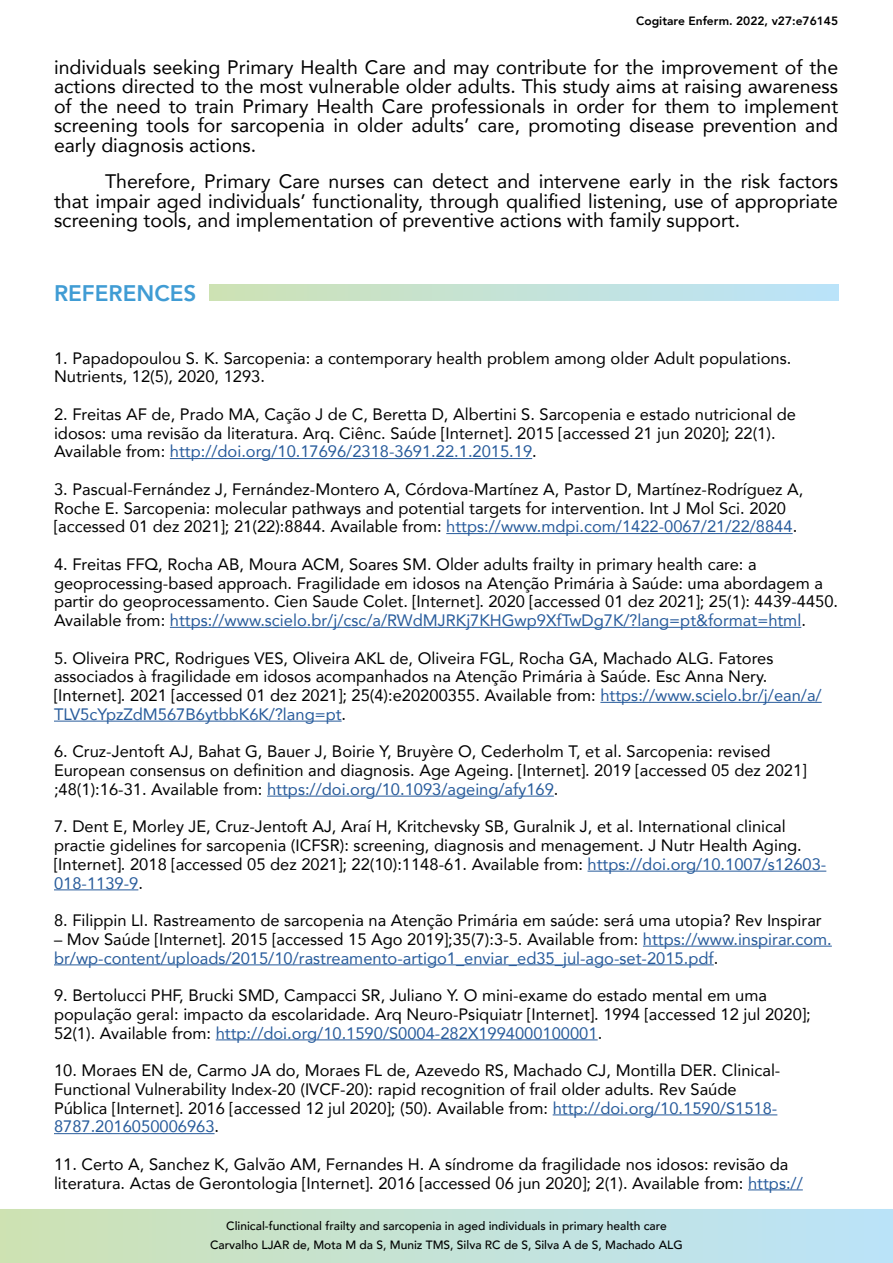
<style>
.page{position:relative;width:893px;height:1263px;background:#fff}
.page>*{position:absolute;margin:0;border:0;box-sizing:border-box;transform-origin:0 0}
.t1{font:800 22.5px "Avenir";color:#409cd4}
.t2{font:19.5px/19.5px "Avenir";color:#000;text-align:justify}
.t3{font:16.5px/18.8px "Avenir";color:#000}
.t4{font:16.5px/18.8px "Avenir";color:#275b9b}
.t5{font:500 12px/18.6px "Avenir";color:#000;text-align:center}
.t6{font:800 12px "Avenir";color:#000}
.s1{color:#275b9b}
.s2{color:#000}
</style>
<div class="page">
<svg style="left:0;top:1209px;width:893px;height:54px;background:#c4e2d6"></svg>
<div style="left:210px;top:284px;width:629px;height:17px;background:linear-gradient(to right,#cee2b4,#bae3fb)"></div>
<hr style="left:170px;top:458px;width:362px;height:1px;background:#275b9b">
<hr style="left:446px;top:533px;width:347px;height:1px;background:#275b9b">
<hr style="left:170px;top:627px;width:631px;height:1px;background:#275b9b">
<hr style="left:600px;top:702px;width:222px;height:1px;background:#275b9b">
<hr style="left:54px;top:721px;width:288px;height:1px;background:#275b9b">
<hr style="left:267px;top:796px;width:287px;height:1px;background:#275b9b">
<hr style="left:588px;top:871px;width:238px;height:1px;background:#275b9b">
<hr style="left:54px;top:889px;width:84px;height:1px;background:#275b9b">
<hr style="left:643px;top:946px;width:189px;height:1px;background:#275b9b">
<hr style="left:54px;top:964px;width:660px;height:1px;background:#275b9b">
<hr style="left:216px;top:1039px;width:382px;height:1px;background:#275b9b">
<hr style="left:553px;top:1114px;width:224px;height:1px;background:#275b9b">
<hr style="left:54px;top:1133px;width:161px;height:1px;background:#275b9b">
<hr style="left:748px;top:1189px;width:55px;height:1px;background:#275b9b">
<p class="t6" style="left:636px;top:12px;width:203px">Cogitare Enferm. 2022, v27:e76145</p>
<p class="t2" style="left:54px;top:56px;width:786px">individuals seeking Primary Health Care and may contribute for the improvement of the actions directed to the most vulnerable older adults. This study aims at raising awareness of the need to train Primary Health Care professionals in order for them to implement screening tools for sarcopenia in older adults’ care, promoting disease prevention and early diagnosis actions.</p>
<p class="t2" style="left:54px;top:171px;width:786px;text-indent:51px">Therefore, Primary Care nurses can detect and intervene early in the risk factors that impair aged individuals’ functionality, through qualified listening, use of appropriate screening tools, and implementation of preventive actions with family support.</p>
<h1 class="t1" style="left:54px;top:275px;width:144px">REFERENCES</h1>
<p class="t3" style="left:54px;top:348px;width:739px">1. Papadopoulou S. K. Sarcopenia: a contemporary health problem among older Adult populations.<br>Nutrients, 12(5), 2020, 1293.</p>
<p class="t3" style="left:54px;top:404px;width:744px">2. Freitas AF de, Prado MA, Cação J de C, Beretta D, Albertini S. Sarcopenia e estado nutricional de idosos: uma revisão da literatura. Arq. Ciênc. Saúde [Internet]. 2015 [accessed 21 jun 2020]; 22(1).<br>Available from: <span class="s1">http://doi.org/10.17696/2318-3691.22.1.2015.19</span>.</p>
<p class="t3" style="left:54px;top:479px;width:751px">3. Pascual-Fernández J, Fernández-Montero A, Córdova-Martínez A, Pastor D, Martínez-Rodríguez A,<br>Roche E. Sarcopenia: molecular pathways and potential targets for intervention. Int J Mol Sci. 2020 [accessed 01 dez 2021]; 21(22):8844. Available from: <span class="s1">https://www.mdpi.com/1422-0067/21/22/8844</span>.</p>
<p class="t3" style="left:54px;top:554px;width:786px">4. Freitas FFQ, Rocha AB, Moura ACM, Soares SM. Older adults frailty in primary health care: a geoprocessing-based approach. Fragilidade em idosos na Atenção Primária à Saúde: uma abordagem a partir do geoprocessamento. Cien Saude Colet. [Internet]. 2020 [accessed 01 dez 2021]; 25(1): 4439-4450.<br>Available from: <span class="s1">https://www.scielo.br/j/csc/a/RWdMJRKj7KHGwp9XfTwDg7K/?lang=pt&amp;format=html</span>.</p>
<p class="t3" style="left:54px;top:648px;width:769px">5. Oliveira PRC, Rodrigues VES, Oliveira AKL de, Oliveira FGL, Rocha GA, Machado ALG. Fatores associados à fragilidade em idosos acompanhados na Atenção Primária à Saúde. Esc Anna Nery. [Internet]. 2021 [accessed 01 dez 2021]; 25(4):e20200355. Available from: <span class="s1">https://www.scielo.br/j/ean/a/ TLV5cYpzZdM567B6ytbbK6K/?lang=pt</span>.</p>
<p class="t3" style="left:54px;top:742px;width:754px">6. Cruz-Jentoft AJ, Bahat G, Bauer J, Boirie Y, Bruyère O, Cederholm T, et al. Sarcopenia: revised<br>European consensus on definition and diagnosis. Age Ageing. [Internet]. 2019 [accessed 05 dez 2021] ;48(1):16-31. Available from: <span class="s1">https://doi.org/10.1093/ageing/afy169</span>.</p>
<p class="t3" style="left:54px;top:817px;width:774px">7. Dent E, Morley JE, Cruz-Jentoft AJ, Araí H, Kritchevsky SB, Guralnik J, et al. International clinical practie gidelines for sarcopenia (ICFSR): screening, diagnosis and menagement. J Nutr Health Aging. [Internet]. 2018 [accessed 05 dez 2021]; 22(10):1148-61. Available from: <span class="s1">https://doi.org/10.1007/s12603- 018-1139-9</span>.</p>
<p class="t3" style="left:54px;top:910px;width:769px">8. Filippin LI. Rastreamento de sarcopenia na Atenção Primária em saúde: será uma utopia? Rev Inspirar</p>
<p class="t4" style="left:54px;top:929px;width:779px"><span class="s2">– Mov Saúde [Internet]. 2015 [accessed 15 Ago 2019];35(7):3-5. Available from:</span> https://www.inspirar.com. br/wp-content/uploads/2015/10/rastreamento-artigo1_enviar_ed35_jul-ago-set-2015.pdf<span class="s2">.</span></p>
<p class="t3" style="left:54px;top:985px;width:758px">9. Bertolucci PHF, Brucki SMD, Campacci SR, Juliano Y. O mini-exame do estado mental em uma população geral: impacto da escolaridade. Arq Neuro-Psiquiatr [Internet]. 1994 [accessed 12 jul 2020];<br>52(1). Available from: <span class="s1">http://doi.org/10.1590/S0004-282X1994000100001</span>.</p>
<p class="t3" style="left:54px;top:1060px;width:728px">10. Moraes EN de, Carmo JA do, Moraes FL de, Azevedo RS, Machado CJ, Montilla DER. Clinical-Functional Vulnerability Index-20 (IVCF-20): rapid recognition of frail older adults. Rev Saúde Pública [Internet]. 2016 [accessed 12 jul 2020]; (50). Available from: <span class="s1">http://doi.org/10.1590/S1518- 8787.2016050006963</span>.</p>
<p class="t3" style="left:54px;top:1154px;width:750px">11. Certo A, Sanchez K, Galvão AM, Fernandes H. A síndrome da fragilidade nos idosos: revisão da literatura. Actas de Gerontologia [Internet]. 2016 [accessed 06 jun 2020]; 2(1). Available from: <span class="s1">https://</span></p>
<p class="t5" style="left:210px;top:1216px;width:474px">Clinical-functional frailty and sarcopenia in aged individuals in primary health care<br>Carvalho LJAR de, Mota M da S, Muniz TMS, Silva RC de S, Silva A de S, Machado ALG</p>
</div>
